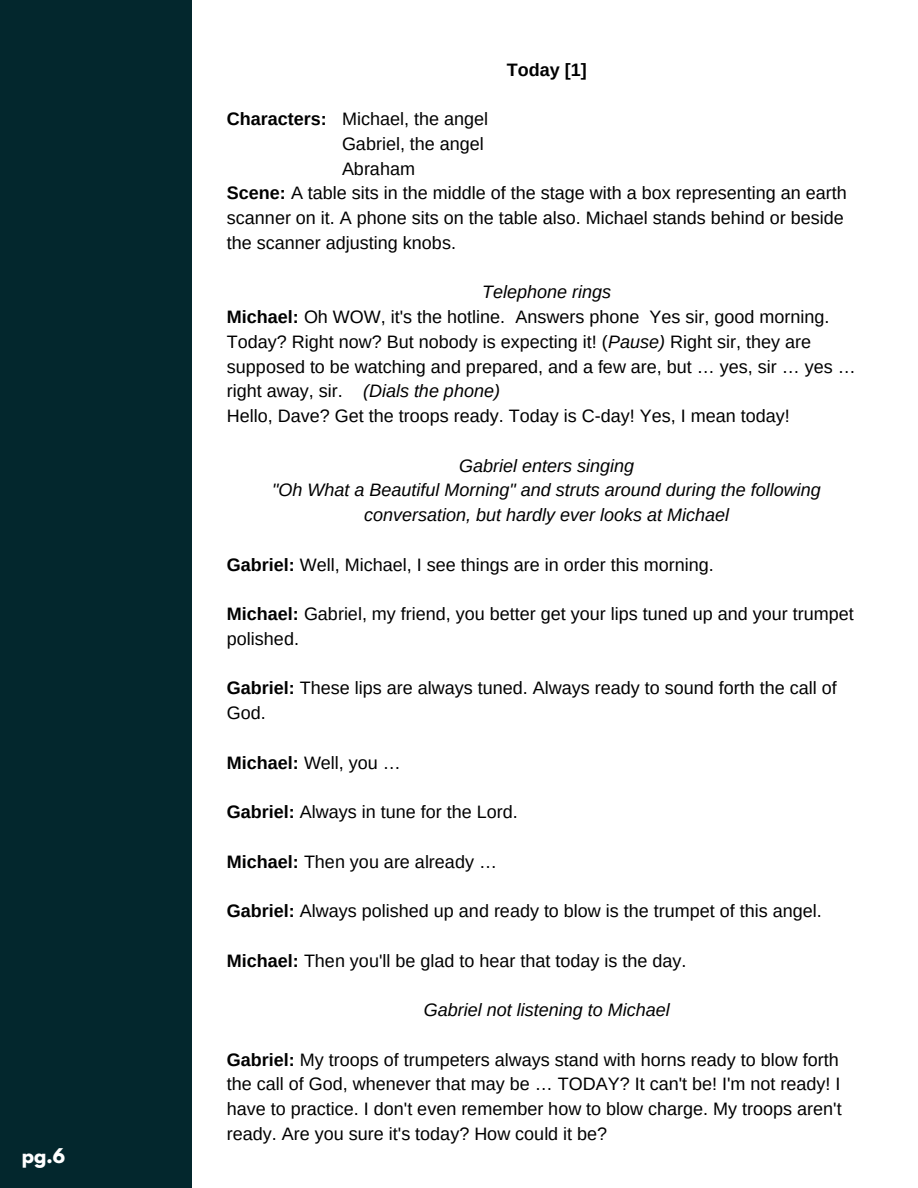
<style>
.page{position:relative;width:918px;height:1188px;background:#fff}
.page>*{position:absolute;margin:0;border:0;box-sizing:border-box;transform-origin:0 0}
.t1{font:18px/24.8px "Arimo";color:#000}
.t2{font:italic 18px/24.8px "Arimo";color:#000;text-align:center}
.t3{font:700 18px "Arimo";color:#000}
.t4{font:700 18px "League Spartan";color:#fff}
.s1{font-weight:700}
.s2{font-style:italic}
</style>
<div class="page">
<div style="left:0;top:0;width:191px;height:1188px;background:#03272d"></div>
<h1 class="t4" style="left:22px;top:1146px;width:45px">pg.6</h1>
<h1 class="t3" style="left:507px;top:59px;width:81px">Today [1]</h1>
<p class="t1" style="left:227px;top:107px;width:263px"><span class="s1">Characters:</span> Michael, the angel</p>
<p class="t1" style="left:342px;top:131px;width:143px">Gabriel, the angel</p>
<p class="t1" style="left:342px;top:156px;width:75px">Abraham</p>
<p class="t1" style="left:227px;top:181px;width:621px"><span class="s1">Scene:</span> A table sits in the middle of the stage with a box representing an earth scanner on it. A phone sits on the table also. Michael stands behind or beside the scanner adjusting knobs.</p>
<p class="t2" style="left:482px;top:280px;width:131px">Telephone rings</p>
<p class="t1" style="left:227px;top:305px;width:630px"><span class="s1">Michael:</span> Oh WOW, it's the hotline. Answers phone Yes sir, good morning.<br>Today? Right now? But nobody is expecting it! (<span class="s2">Pause)</span> Right sir, they are supposed to be watching and prepared, and a few are, but … yes, sir … yes … right away, sir. <span class="s2">(Dials the phone)</span></p>
<p class="t1" style="left:227px;top:404px;width:564px">Hello, Dave? Get the troops ready. Today is C-day! Yes, I mean today!</p>
<p class="t2" style="left:459px;top:453px;width:176px">Gabriel enters singing</p>
<p class="t2" style="left:272px;top:478px;width:550px">"Oh What a Beautiful Morning" and struts around during the following conversation, but hardly ever looks at Michael</p>
<p class="t1" style="left:227px;top:552px;width:488px"><span class="s1">Gabriel:</span> Well, Michael, I see things are in order this morning.</p>
<p class="t1" style="left:227px;top:602px;width:628px"><span class="s1">Michael:</span> Gabriel, my friend, you better get your lips tuned up and your trumpet polished.</p>
<p class="t1" style="left:227px;top:676px;width:611px"><span class="s1">Gabriel:</span> These lips are always tuned. Always ready to sound forth the call of<br>God.</p>
<p class="t1" style="left:227px;top:750px;width:175px"><span class="s1">Michael:</span> Well, you …</p>
<p class="t1" style="left:227px;top:800px;width:292px"><span class="s1">Gabriel:</span> Always in tune for the Lord.</p>
<p class="t1" style="left:227px;top:849px;width:272px"><span class="s1">Michael:</span> Then you are already …</p>
<p class="t1" style="left:227px;top:899px;width:596px"><span class="s1">Gabriel:</span> Always polished up and ready to blow is the trumpet of this angel.</p>
<p class="t1" style="left:227px;top:948px;width:461px"><span class="s1">Michael:</span> Then you'll be glad to hear that today is the day.</p>
<p class="t2" style="left:424px;top:998px;width:247px">Gabriel not listening to Michael</p>
<p class="t1" style="left:227px;top:1047px;width:616px"><span class="s1">Gabriel:</span> My troops of trumpeters always stand with horns ready to blow forth the call of God, whenever that may be … TODAY? It can't be! I'm not ready! I have to practice. I don't even remember how to blow charge. My troops aren't ready. Are you sure it's today? How could it be?</p>
</div>
